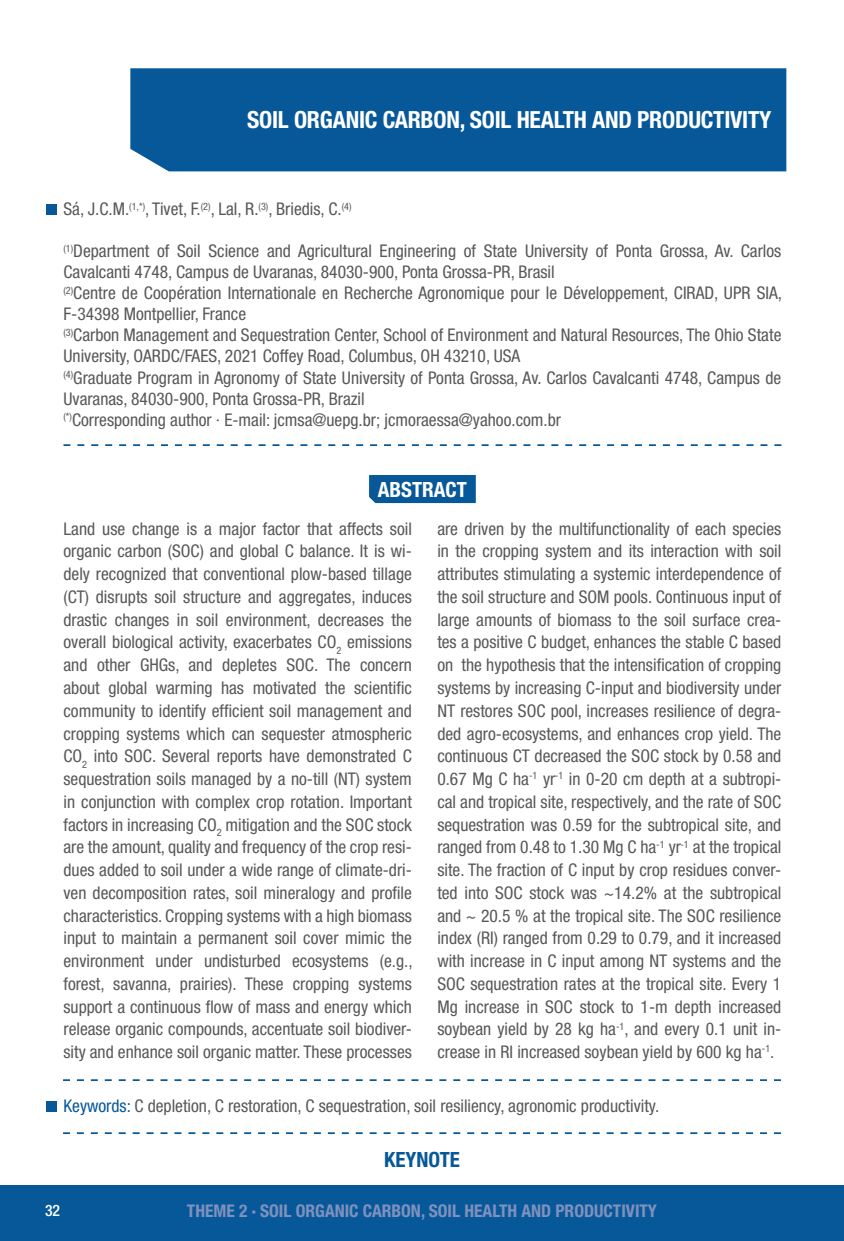
<style>
.page{position:relative;width:844px;height:1241px;background:#fff}
.page>*{position:absolute;margin:0;border:0;box-sizing:border-box;transform-origin:0 0}
.t1{font:700 condensed 23.62px "Helvetica Neue LT Std";letter-spacing:-.01em;color:#fff}
.t2{font:700 condensed 21px "Helvetica Neue LT Std";color:#fff}
.t3{font:700 condensed 21px "Helvetica Neue LT Std";color:#075898}
.t4{font:condensed 17.5px/22.8px "Helvetica Neue LT Std";color:#57585a;text-align:justify}
.t5{font:700 condensed 17.5px "Helvetica Neue LT Std";color:#7f91be}
.t6{font:500 condensed 15.75px "Helvetica Neue LT Std";color:#fff}
.s1{color:#075898}
</style>
<div class="page">
<div style="left:369px;top:475px;width:106px;height:28px;background:#075898"></div>
<div style="left:130px;top:68px;width:656px;height:103px;background:#075898"></div>
<div style="left:46px;top:204px;width:11px;height:10px;background:#075898"></div>
<div style="left:0;top:1185px;width:843px;height:55px;background:#075898"></div>
<svg style="left:63px;top:444px;width:718px;height:2px"></svg>
<div style="left:46px;top:1100px;width:11px;height:11px;background:#075898"></div>
<svg style="left:63px;top:1079px;width:717px;height:1px"></svg>
<svg style="left:63px;top:1132px;width:717px;height:1px"></svg>
<h1 class="t1" style="left:247px;top:106px;width:526px">SOIL ORGANIC CARBON, SOIL HEALTH AND PRODUCTIVITY</h1>
<p class="t4" style="left:63px;top:198px;width:289px">Sá, J.C.M.<sup>(1,*)</sup>, Tivet, F.<sup>(2)</sup>, Lal, R.<sup>(3)</sup>, Briedis, C.<sup>(4)</sup></p>
<p class="t4" style="left:63px;top:240px;width:719px;line-height:21px;text-align:left"><sup>(1)</sup>Department of Soil Science and Agricultural Engineering of State University of Ponta Grossa, Av. Carlos Cavalcanti 4748, Campus de Uvaranas, 84030-900, Ponta Grossa-PR, Brasil<br><sup>(2)</sup>Centre de Coopération Internationale en Recherche Agronomique pour le Développement, CIRAD, UPR SIA, F-34398 Montpellier, France<br><sup>(3)</sup>Carbon Management and Sequestration Center, School of Environment and Natural Resources, The Ohio State University, OARDC/FAES, 2021 Coffey Road, Columbus, OH 43210, USA<br><sup>(4)</sup>Graduate Program in Agronomy of State University of Ponta Grossa, Av. Carlos Cavalcanti 4748, Campus de Uvaranas, 84030-900, Ponta Grossa-PR, Brazil<br><sup>(*)</sup>Corresponding author · E-mail: jcmsa@uepg.br; jcmoraessa@yahoo.com.br</p>
<p class="t2" style="left:378px;top:477px;width:91px">ABSTRACT</p>
<p class="t4" style="left:63px;top:517px;width:350px">Land use change is a major factor that affects soil organic carbon (SOC) and global C balance. It is wi&shy;dely recognized that conventional plow-based tillage (CT) disrupts soil structure and aggregates, induces drastic changes in soil environment, decreases the overall biological activity, exacerbates CO<sub>2</sub> emissions and other GHGs, and depletes SOC. The concern about global warming has motivated the scientific community to identify efficient soil management and cropping systems which can sequester atmospheric CO<sub>2</sub> into SOC. Several reports have demonstrated C sequestration soils managed by a no-till (NT) system in conjunction with complex crop rotation. Important factors in increasing CO<sub>2</sub> mitigation and the SOC stock are the amount, quality and frequency of the crop resi&shy;dues added to soil under a wide range of climate-dri&shy;ven decomposition rates, soil mineralogy and profile characteristics. Cropping systems with a high biomass input to maintain a permanent soil cover mimic the environment under undisturbed ecosystems (e.g., forest, savanna, prairies). These cropping systems support a continuous flow of mass and energy which release organic compounds, accentuate soil biodiver&shy;sity and enhance soil organic matter. These processes</p>
<p class="t4" style="left:437px;top:517px;width:345px">are driven by the multifunctionality of each species in the cropping system and its interaction with soil attributes stimulating a systemic interdependence of the soil structure and SOM pools. Continuous input of large amounts of biomass to the soil surface crea&shy;tes a positive C budget, enhances the stable C based on the hypothesis that the intensification of cropping systems by increasing C-input and biodiversity under NT restores SOC pool, increases resilience of degra&shy;ded agro-ecosystems, and enhances crop yield. The continuous CT decreased the SOC stock by 0.58 and 0.67 Mg C ha<sup>-1</sup> yr<sup>-1</sup> in 0-20 cm depth at a subtropi&shy;cal and tropical site, respectively, and the rate of SOC sequestration was 0.59 for the subtropical site, and ranged from 0.48 to 1.30 Mg C ha<sup>-1</sup> yr<sup>-1</sup> at the tropical site. The fraction of C input by crop residues conver&shy;ted into SOC stock was ~14.2% at the subtropical and ~ 20.5 % at the tropical site. The SOC resilience index (RI) ranged from 0.29 to 0.79, and it increased with increase in C input among NT systems and the SOC sequestration rates at the tropical site. Every 1<br>Mg increase in SOC stock to 1-m depth increased soybean yield by 28 kg ha<sup>-1</sup>, and every 0.1 unit in&shy;crease in RI increased soybean yield by 600 kg ha<sup>-1</sup>.</p>
<p class="t4" style="left:63px;top:1094px;width:597px"><span class="s1">Keywords:</span> C depletion, C restoration, C sequestration, soil resiliency, agronomic productivity.</p>
<p class="t6" style="left:45px;top:1200px;width:17px">32</p>
<p class="t3" style="left:384px;top:1146px;width:77px">KEYNOTE</p>
<p class="t5" style="left:187px;top:1199px;width:471px">THEME 2 · SOIL ORGANIC CARBON, SOIL HEALTH AND PRODUCTIVITY</p>
</div>
